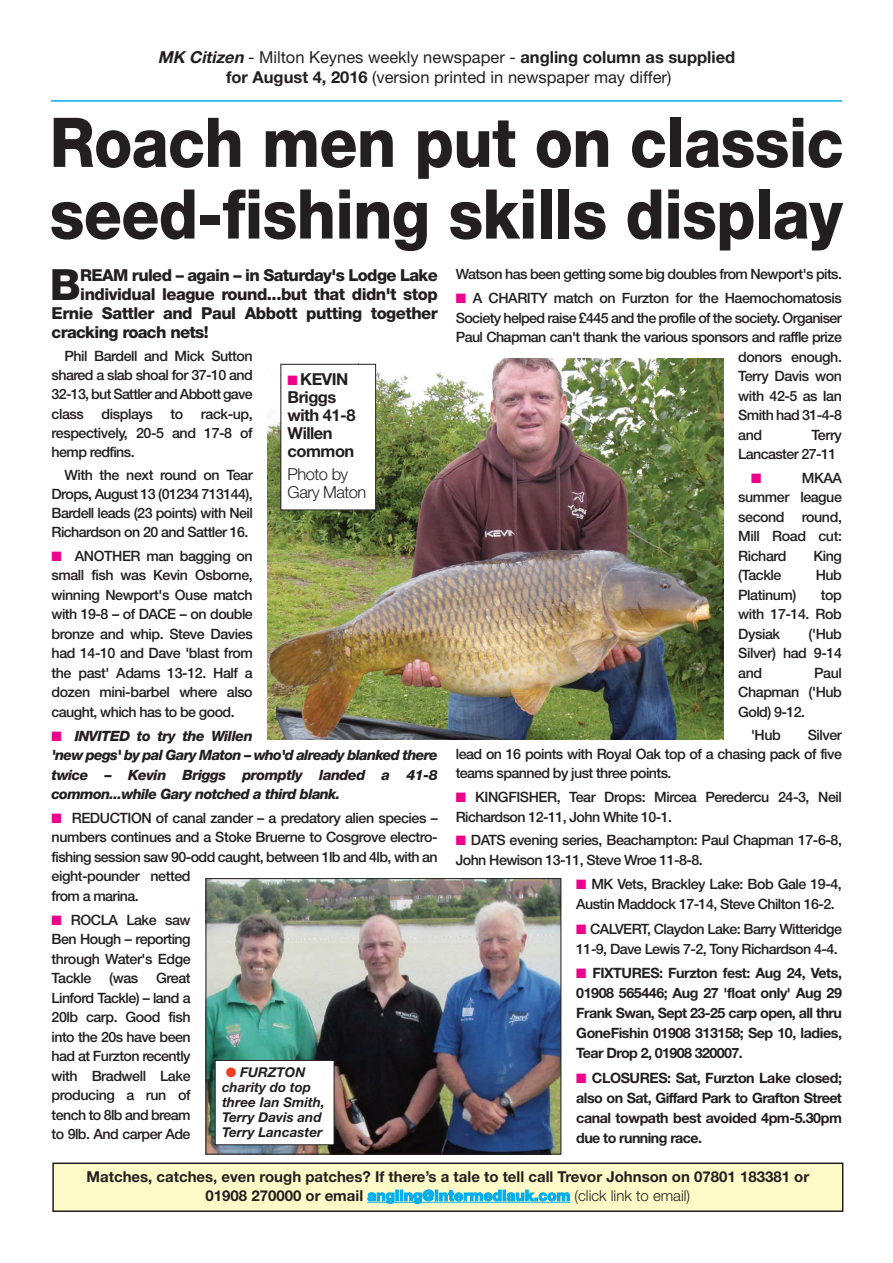
<style>
.page{position:relative;width:893px;height:1263px;background:#fff}
.page>*{position:absolute;margin:0;border:0;box-sizing:border-box;transform-origin:0 0}
.t1{font:800 68.7px/71.7px "Helvetica Neue";letter-spacing:-.01em;color:#231f20;scale:.91 1}
.t2{font:800 43.05px "Helvetica Neue";color:#231f20}
.t3{font:800 16.5px "Helvetica Neue";letter-spacing:-.03em;color:#231f20}
.t4{font:16.5px/19.8px "Helvetica Neue";color:#231f20;text-align:center}
.t5{font:700 16.5px/18px "Helvetica Neue";letter-spacing:-.03em;color:#231f20}
.t6{font:300 16.5px/18px "Helvetica Neue";letter-spacing:-.03em;color:#231f20}
.t7{font:700 15px/19.2px "Helvetica Neue";color:#231f20;text-align:center}
.t8{font:500 14.25px/19.5px "Helvetica Neue";letter-spacing:-.04em;color:#231f20;text-align:justify}
.t9{font:700 14.25px/20.1px "Helvetica Neue";letter-spacing:-.03em;color:#231f20;text-align:justify}
.t10{font:italic 800 14.25px/19.5px "Helvetica Neue";letter-spacing:-.04em;color:#231f20}
.t11{font:italic 700 13.5px/15px "Helvetica Neue";color:#231f20}
.t12{font:13.5px "Zapf Dingbats";color:#ec008c}
.s1{font-weight:700;font-style:italic}
.s2{font-weight:700}
.s3{color:#ec008c}
.s4{color:#ef3e25}
.s5{font-weight:800;color:#00aeef}
.s6{font-weight:300}
</style>
<div class="page">
<hr style="left:51px;top:100px;width:791px;height:2px;background:#00aeef">
<div style="left:53px;top:1163px;width:790px;height:48px;background:#fffbc8"></div>
<div style="left:52px;top:1162px;width:791px;height:50px;border:2px solid #231f20"></div>
<hr style="left:367px;top:1202px;width:203px;height:1px;background:#00aeef">
<img style="left:208px;top:880px;width:351px;height:272px">
<div style="left:206px;top:878px;width:355px;height:276px;border:1px solid #231f20"></div>
<div style="left:215px;top:1060px;width:119px;height:85px;background:#fff"></div>
<div style="left:215px;top:1060px;width:119px;height:85px;border:1px solid #231f20"></div>
<img style="left:268px;top:358px;width:455px;height:381px">
<div style="left:281px;top:364px;width:95px;height:146px;background:#fff"></div>
<div style="left:280px;top:364px;width:96px;height:146px;border:1px solid #231f20"></div>
<p class="t4" style="left:158px;top:49px;width:579px"><span class="s1">MK Citizen</span> - Milton Keynes weekly newspaper - <span class="s2">angling column as supplied for August 4, 2016</span> (version printed in newspaper may differ)</p>
<h1 class="t1" style="left:50px;top:112px;width:874px">Roach men put on classic seed-fishing skills display</h1>
<h2 class="t2" style="left:50px;top:269px;width:33px">B</h2>
<p class="t3" style="left:80px;top:269px;width:359px">REAM ruled – again – in Saturday's Lodge Lake</p>
<p class="t3" style="left:80px;top:288px;width:359px">individual league round...but that didn't stop</p>
<p class="t3" style="left:52px;top:307px;width:388px">Ernie Sattler and Paul Abbott putting together</p>
<p class="t3" style="left:52px;top:326px;width:159px">cracking roach nets!</p>
<p class="t8" style="left:52px;top:348px;width:203px;line-height:19px;text-indent:13px">Phil Bardell and Mick Sutton shared a slab shoal for 37-10 and 32-13, but Sattler and Abbott gave class displays to rack-up, respectively, 20-5 and 17-8 of hemp redfins.</p>
<p class="t8" style="left:52px;top:467px;width:203px;line-height:19px;text-indent:13px">With the next round on Tear Drops, August 13 (01234 713144), Bardell leads (23 points) with Neil Richardson on 20 and Sattler 16.</p>
<p class="t8" style="left:52px;top:547px;width:203px"><span class="s3">■</span> ANOTHER man bagging on small fish was Kevin Osborne, winning Newport's Ouse match with 19-8 – of DACE – on double bronze and whip. Steve Davies had 14-10 and Dave 'blast from the past' Adams 13-12. Half a dozen mini-barbel where also caught, which has to be good.</p>
<p class="t10" style="left:52px;top:727px;width:388px"><span class="s3">■</span> INVITED to try the Willen<br>'new pegs' by pal Gary Maton – who'd already blanked there twice – Kevin Briggs promptly landed a 41-8 common...while Gary notched a third blank.</p>
<p class="t8" style="left:52px;top:809px;width:388px;text-align:left"><span class="s3">■</span> REDUCTION of canal zander – a predatory alien species – numbers continues and a Stoke Bruerne to Cosgrove electro&shy;fishing session saw 90-odd caught, between 1lb and 4lb, with an eight-pounder netted<br>from a marina.</p>
<p class="t8" style="left:52px;top:911px;width:141px"><span class="s3">■</span> ROCLA Lake saw Ben Hough – reporting through Water's Edge Tackle</p>
<p class="t5" style="left:288px;top:372px;width:70px"><span class="s3">■</span> KEVIN<br>Briggs with 41-8<br>Willen common</p>
<p class="t6" style="left:288px;top:466px;width:80px">Photo by<br>Gary Maton</p>
<p class="t8" style="left:52px;top:970px;width:140px;text-indent:105px">Great Linford Tackle) – land a 20lb carp. Good fish into the 20s have been had at Furzton recently with Bradwell Lake producing a run of tench to 8lb and bream to 9lb. And carper Ade</p>
<p class="t8" style="left:109px;top:970px;width:31px">(was</p>
<p class="t11" style="left:222px;top:1066px;width:104px"><span class="s4">●</span> FURZTON charity do top three Ian Smith,<br>Terry Davis and<br>Terry Lancaster</p>
<p class="t8" style="left:456px;top:266px;width:388px">Watson has been getting some big doubles from Newport's pits.</p>
<p class="t8" style="left:456px;top:290px;width:388px"><span class="s3">■</span> A CHARITY match on Furzton for the Haemochomatosis</p>
<p class="t8" style="left:456px;top:309px;width:388px">Society helped raise £445 and the profile of the society. Organiser</p>
<p class="t8" style="left:456px;top:329px;width:388px">Paul Chapman can't thank the various sponsors and raffle prize</p>
<p class="t8" style="left:738px;top:348px;width:105px">donors enough.</p>
<p class="t8" style="left:738px;top:368px;width:105px">Terry Davis won</p>
<p class="t8" style="left:738px;top:387px;width:105px">with 42-5 as Ian</p>
<p class="t8" style="left:738px;top:407px;width:105px">Smith had 31-4-8</p>
<p class="t8" style="left:738px;top:426px;width:25px">and</p>
<p class="t8" style="left:738px;top:426px;width:105px;text-indent:73px">Terry<br>Lancaster 27-11</p>
<p class="t12" style="left:751px;top:472px;width:12px">■</p>
<p class="t8" style="left:738px;top:469px;width:105px;text-indent:64px">MKAA summer league second round, Mill Road cut:<br>Richard</p>
<p class="t8" style="left:813px;top:547px;width:30px">King</p>
<p class="t8" style="left:738px;top:567px;width:45px">(Tackle</p>
<p class="t8" style="left:816px;top:567px;width:28px">Hub</p>
<p class="t8" style="left:738px;top:586px;width:60px">Platinum)</p>
<p class="t8" style="left:738px;top:586px;width:105px;text-indent:83px">top with 17-14. Rob Dysiak</p>
<p class="t8" style="left:738px;top:625px;width:105px;text-indent:70px">('Hub Silver) had 9-14 and</p>
<p class="t8" style="left:738px;top:664px;width:105px;text-indent:76px">Paul Chapman ('Hub Gold) 9-12.</p>
<p class="t8" style="left:751px;top:727px;width:31px">'Hub</p>
<p class="t8" style="left:456px;top:727px;width:388px;line-height:19px;text-indent:352px">Silver lead on 16 points with Royal Oak top of a chasing pack of five teams spanned by just three points.</p>
<p class="t8" style="left:456px;top:788px;width:388px"><span class="s3">■</span> KINGFISHER, Tear Drops: Mircea Peredercu 24-3, Neil<br>Richardson 12-11, John White 10-1.</p>
<p class="t8" style="left:456px;top:832px;width:388px"><span class="s3">■</span> DATS evening series, Beachampton: Paul Chapman 17-6-8,<br>John Hewison 13-11, Steve Wroe 11-8-8.</p>
<p class="t8" style="left:576px;top:875px;width:267px;line-height:20.1px"><span class="s3">■</span> MK Vets, Brackley Lake: Bob Gale 19-4,<br>Austin Maddock 17-14, Steve Chilton 16-2.</p>
<p class="t8" style="left:576px;top:920px;width:267px;line-height:20.1px"><span class="s3">■</span> CALVERT, Claydon Lake: Barry Witteridge<br>11-9, Dave Lewis 7-2, Tony Richardson 4-4.</p>
<p class="t9" style="left:576px;top:964px;width:267px"><span class="s3">■</span> FIXTURES: Furzton fest: Aug 24, Vets, 01908 565446; Aug 27 'float only' Aug 29<br>Frank Swan, Sept 23-25 carp open, all thru GoneFishin 01908 313158; Sep 10, ladies, Tear Drop 2, 01908 320007.</p>
<p class="t9" style="left:576px;top:1069px;width:267px"><span class="s3">■</span> CLOSURES: Sat, Furzton Lake closed; also on Sat, Giffard Park to Grafton Street canal towpath best avoided 4pm-5.30pm due to running race.</p>
<p class="t7" style="left:87px;top:1168px;width:724px">Matches, catches, even rough patches? If there’s a tale to tell call Trevor Johnson on 07801 183381 or<br>01908 270000 or email <span class="s5">angling@intermediauk.com</span> <span class="s6">(click link to email)</span></p>
</div>
